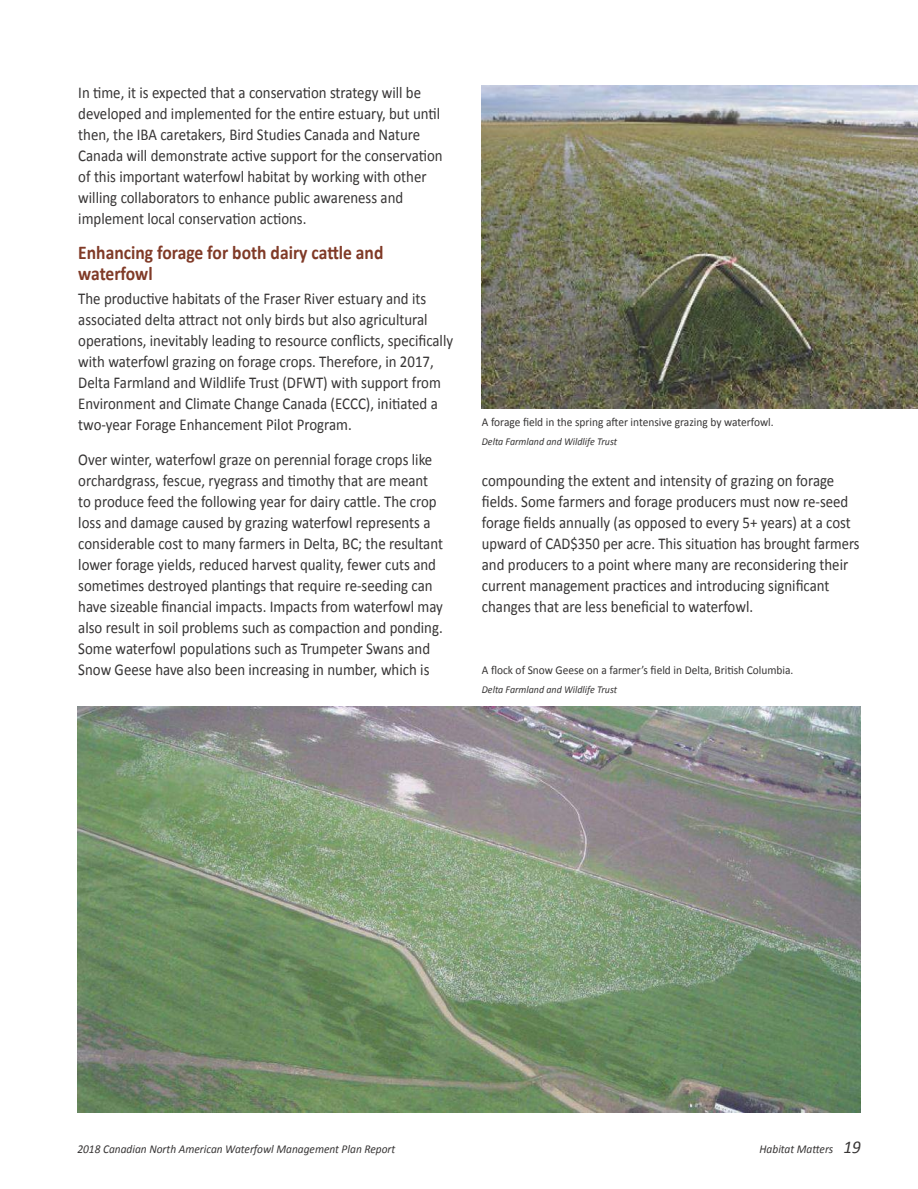
<style>
.page{position:relative;width:918px;height:1189px;background:#fff}
.page>*{position:absolute;margin:0;border:0;box-sizing:border-box;transform-origin:0 0}
.t1{font:700 19.5px/21px "Calibri";color:#803a27;scale:.9 1}
.t2{font:16.5px/21px "Calibri";color:#373535;scale:.9 1}
.t3{font:12px "Calibri";color:#373535;scale:.95 1}
.t4{font:italic 12px "Calibri";color:#373535;scale:.95 1}
.t5{font:italic 10.5px "Calibri";color:#373535;scale:.95 1}
.s1{font-size:18px}
</style>
<div class="page">
<img style="left:482px;top:86px;width:436px;height:322px">
<img style="left:77px;top:706px;width:784px;height:406px">
<p class="t2" style="left:78px;top:82px;width:406px">In time, it is expected that a conservation strategy will be developed and implemented for the entire estuary, but until then, the IBA caretakers, Bird Studies Canada and Nature Canada will demonstrate active support for the conservation of this important waterfowl habitat by working with other willing collaborators to enhance public awareness and implement local conservation actions.</p>
<p class="t1" style="left:78px;top:241px;width:341px">Enhancing forage for both dairy cattle and waterfowl</p>
<p class="t2" style="left:78px;top:288px;width:418px">The productive habitats of the Fraser River estuary and its associated delta attract not only birds but also agricultural operations, inevitably leading to resource conflicts, specifically with waterfowl grazing on forage crops. Therefore, in 2017, Delta Farmland and Wildlife Trust (DFWT) with support from Environment and Climate Change Canada (ECCC), initiated a two-year Forage Enhancement Pilot Program.</p>
<p class="t2" style="left:78px;top:448px;width:407px">Over winter, waterfowl graze on perennial forage crops like orchardgrass, fescue, ryegrass and timothy that are meant to produce feed the following year for dairy cattle. The crop loss and damage caused by grazing waterfowl represents a considerable cost to many farmers in Delta, BC; the resultant lower forage yields, reduced harvest quality, fewer cuts and sometimes destroyed plantings that require re-seeding can have sizeable financial impacts. Impacts from waterfowl may also result in soil problems such as compaction and ponding.<br>Some waterfowl populations such as Trumpeter Swans and Snow Geese have also been increasing in number, which is</p>
<p class="t3" style="left:482px;top:414px;width:309px">A forage field in the spring after intensive grazing by waterfowl.</p>
<p class="t5" style="left:482px;top:434px;width:144px">Delta Farmland and Wildlife Trust</p>
<p class="t2" style="left:482px;top:469px;width:421px">compounding the extent and intensity of grazing on forage fields. Some farmers and forage producers must now re-seed forage fields annually (as opposed to every 5+ years) at a cost upward of CAD$350 per acre. This situation has brought farmers and producers to a point where many are reconsidering their current management practices and introducing significant changes that are less beneficial to waterfowl.</p>
<p class="t3" style="left:482px;top:662px;width:330px">A flock of Snow Geese on a farmer’s field in Delta, British Columbia.</p>
<p class="t5" style="left:482px;top:681px;width:144px">Delta Farmland and Wildlife Trust</p>
<p class="t4" style="left:77px;top:1140px;width:336px">2018 Canadian North American Waterfowl Management Plan Report</p>
<p class="t4" style="left:760px;top:1140px;width:108px">Habitat Matters <span class="s1">19</span></p>
</div>
